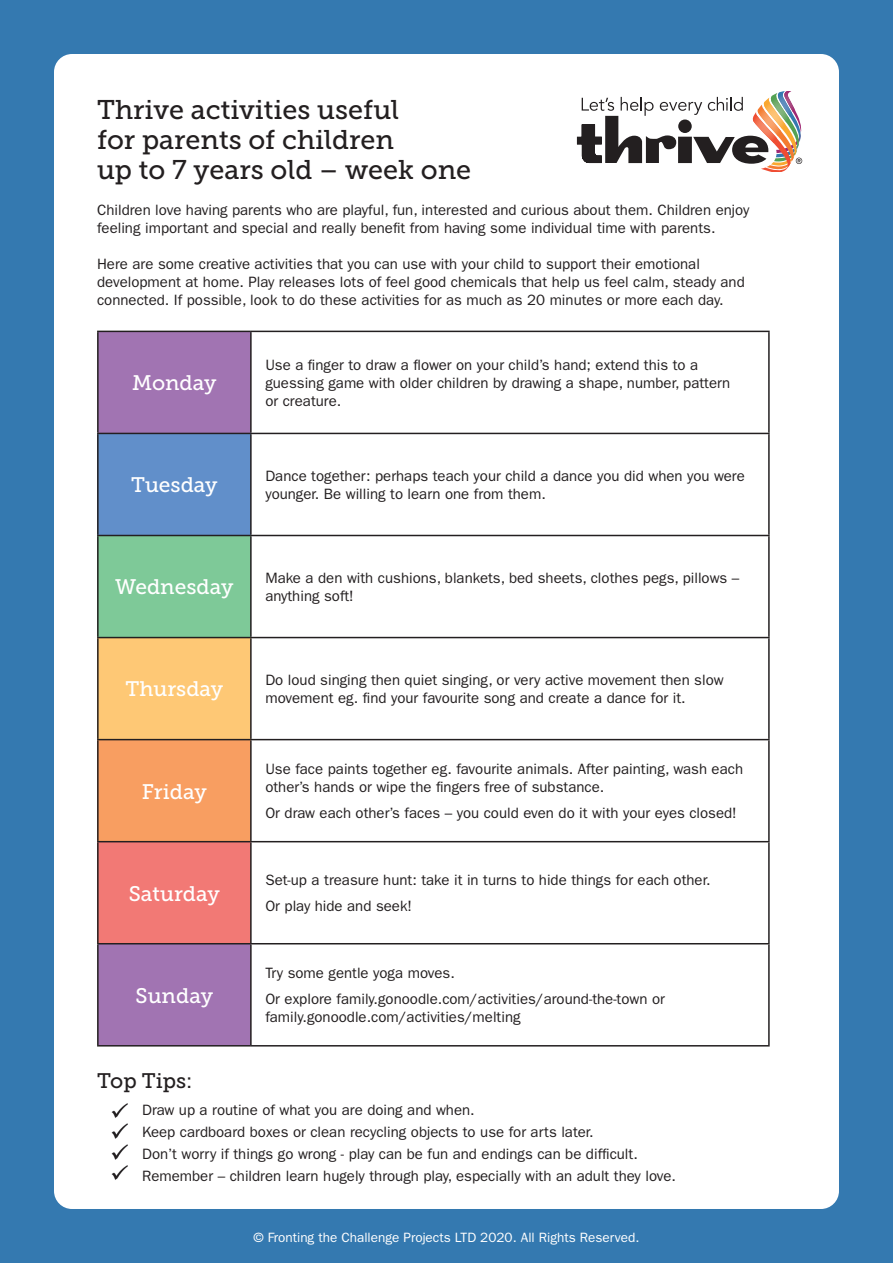
<style>
.page{position:relative;width:893px;height:1263px;background:#3479b0}
.page>*{position:absolute;margin:0;border:0;box-sizing:border-box;transform-origin:0 0}
.t1{font:27px/30px "Museo Slab 500";color:#231f20}
.t2{font:21px "Museo Slab 500";color:#fff}
.t3{font:21px "Museo Slab 500";letter-spacing:-.005em;color:#231f20}
.t4{font:15px/18px "Franklin Gothic LT Pro";color:#231f20}
.t5{font:13.5px "Franklin Gothic LT Pro";color:#fff}
</style>
<div class="page">
<div style="left:54px;top:54px;width:785px;height:1155px;background:#fff;border-radius:18px"></div>
<div style="left:99px;top:332px;width:151px;height:713px;background:#a174b2"></div>
<div style="left:98px;top:433px;width:153px;height:102px;background:#618fca"></div>
<div style="left:98px;top:535px;width:153px;height:102px;background:#7ec998"></div>
<div style="left:98px;top:637px;width:153px;height:103px;background:#fec875"></div>
<div style="left:98px;top:740px;width:153px;height:102px;background:#f89e61"></div>
<div style="left:98px;top:842px;width:153px;height:102px;background:#f27975"></div>
<hr style="left:97px;top:331px;width:154px;height:1px;background:#231f20">
<hr style="left:97px;top:332px;width:2px;height:101px;background:#231f20">
<hr style="left:251px;top:331px;width:519px;height:1px;background:#231f20">
<hr style="left:250px;top:332px;width:2px;height:101px;background:#231f20">
<hr style="left:768px;top:332px;width:2px;height:101px;background:#231f20">
<hr style="left:97px;top:433px;width:154px;height:1px;background:#231f20">
<hr style="left:97px;top:434px;width:2px;height:101px;background:#231f20">
<hr style="left:251px;top:433px;width:519px;height:1px;background:#231f20">
<hr style="left:250px;top:434px;width:2px;height:101px;background:#231f20">
<hr style="left:768px;top:434px;width:2px;height:101px;background:#231f20">
<hr style="left:97px;top:535px;width:154px;height:1px;background:#231f20">
<hr style="left:97px;top:536px;width:2px;height:101px;background:#231f20">
<hr style="left:251px;top:535px;width:519px;height:1px;background:#231f20">
<hr style="left:250px;top:536px;width:2px;height:101px;background:#231f20">
<hr style="left:768px;top:536px;width:2px;height:101px;background:#231f20">
<hr style="left:97px;top:637px;width:154px;height:1px;background:#231f20">
<hr style="left:97px;top:638px;width:2px;height:101px;background:#231f20">
<hr style="left:251px;top:637px;width:519px;height:1px;background:#231f20">
<hr style="left:250px;top:638px;width:2px;height:101px;background:#231f20">
<hr style="left:768px;top:638px;width:2px;height:101px;background:#231f20">
<hr style="left:97px;top:739px;width:154px;height:1px;background:#231f20">
<hr style="left:97px;top:740px;width:2px;height:101px;background:#231f20">
<hr style="left:251px;top:739px;width:519px;height:1px;background:#231f20">
<hr style="left:250px;top:740px;width:2px;height:101px;background:#231f20">
<hr style="left:768px;top:740px;width:2px;height:101px;background:#231f20">
<hr style="left:97px;top:841px;width:154px;height:1px;background:#231f20">
<hr style="left:97px;top:842px;width:2px;height:101px;background:#231f20">
<hr style="left:251px;top:841px;width:519px;height:1px;background:#231f20">
<hr style="left:250px;top:842px;width:2px;height:101px;background:#231f20">
<hr style="left:768px;top:842px;width:2px;height:101px;background:#231f20">
<hr style="left:97px;top:943px;width:154px;height:1px;background:#231f20">
<hr style="left:97px;top:944px;width:2px;height:101px;background:#231f20">
<hr style="left:251px;top:943px;width:519px;height:1px;background:#231f20">
<hr style="left:250px;top:944px;width:2px;height:101px;background:#231f20">
<hr style="left:768px;top:944px;width:2px;height:101px;background:#231f20">
<hr style="left:97px;top:1045px;width:154px;height:1px;background:#231f20">
<hr style="left:251px;top:1045px;width:519px;height:1px;background:#231f20">
<svg style="left:577px;top:91px;width:225px;height:80px"></svg>
<img style="left:111px;top:1103px;width:17px;height:77px">
<p class="t1" style="left:97px;top:95px;width:376px">Thrive activities useful<br>for parents of children<br>up to 7 years old – week one</p>
<p class="t4" style="left:97px;top:201px;width:654px">Children love having parents who are playful, fun, interested and curious about them. Children enjoy feeling important and special and really benefit from having some individual time with parents.</p>
<p class="t4" style="left:97px;top:255px;width:649px">Here are some creative activities that you can use with your child to support their emotional development at home. Play releases lots of feel good chemicals that help us feel calm, steady and connected. If possible, look to do these activities for as much as 20 minutes or more each day.</p>
<p class="t2" style="left:132px;top:371px;width:86px">Monday</p>
<p class="t4" style="left:265px;top:356px;width:466px">Use a finger to draw a flower on your child’s hand; extend this to a guessing game with older children by drawing a shape, number, pattern or creature.</p>
<p class="t2" style="left:131px;top:473px;width:88px">Tuesday</p>
<p class="t4" style="left:265px;top:467px;width:481px">Dance together: perhaps teach your child a dance you did when you were younger. Be willing to learn one from them.</p>
<p class="t2" style="left:115px;top:575px;width:120px">Wednesday</p>
<p class="t4" style="left:265px;top:569px;width:475px">Make a den with cushions, blankets, bed sheets, clothes pegs, pillows – anything soft!</p>
<p class="t2" style="left:125px;top:677px;width:99px">Thursday</p>
<p class="t4" style="left:265px;top:671px;width:460px">Do loud singing then quiet singing, or very active movement then slow movement eg. find your favourite song and create a dance for it.</p>
<p class="t2" style="left:142px;top:779px;width:66px">Friday</p>
<p class="t2" style="left:129px;top:882px;width:93px">Saturday</p>
<p class="t2" style="left:136px;top:984px;width:79px">Sunday</p>
<p class="t4" style="left:265px;top:759px;width:479px">Use face paints together eg. favourite animals. After painting, wash each other’s hands or wipe the fingers free of substance.</p>
<p class="t4" style="left:265px;top:804px;width:473px">Or draw each other’s faces – you could even do it with your eyes closed!</p>
<p class="t4" style="left:265px;top:871px;width:447px">Set-up a treasure hunt: take it in turns to hide things for each other.</p>
<p class="t4" style="left:265px;top:897px;width:148px">Or play hide and seek!</p>
<p class="t4" style="left:265px;top:964px;width:191px">Try some gentle yoga moves.</p>
<p class="t4" style="left:265px;top:990px;width:401px">Or explore family.gonoodle.com/activities/around-the-town or family.gonoodle.com/activities/melting</p>
<p class="t3" style="left:97px;top:1069px;width:97px">Top Tips:</p>
<p class="t4" style="left:142px;top:1101px;width:334px">Draw up a routine of what you are doing and when.</p>
<p class="t4" style="left:142px;top:1123px;width:453px">Keep cardboard boxes or clean recycling objects to use for arts later.</p>
<p class="t4" style="left:142px;top:1145px;width:497px">Don’t worry if things go wrong - play can be fun and endings can be difficult.</p>
<p class="t4" style="left:142px;top:1167px;width:535px">Remember – children learn hugely through play, especially with an adult they love.</p>
<p class="t5" style="left:253px;top:1229px;width:387px">© Fronting the Challenge Projects LTD 2020. All Rights Reserved.</p>
</div>
